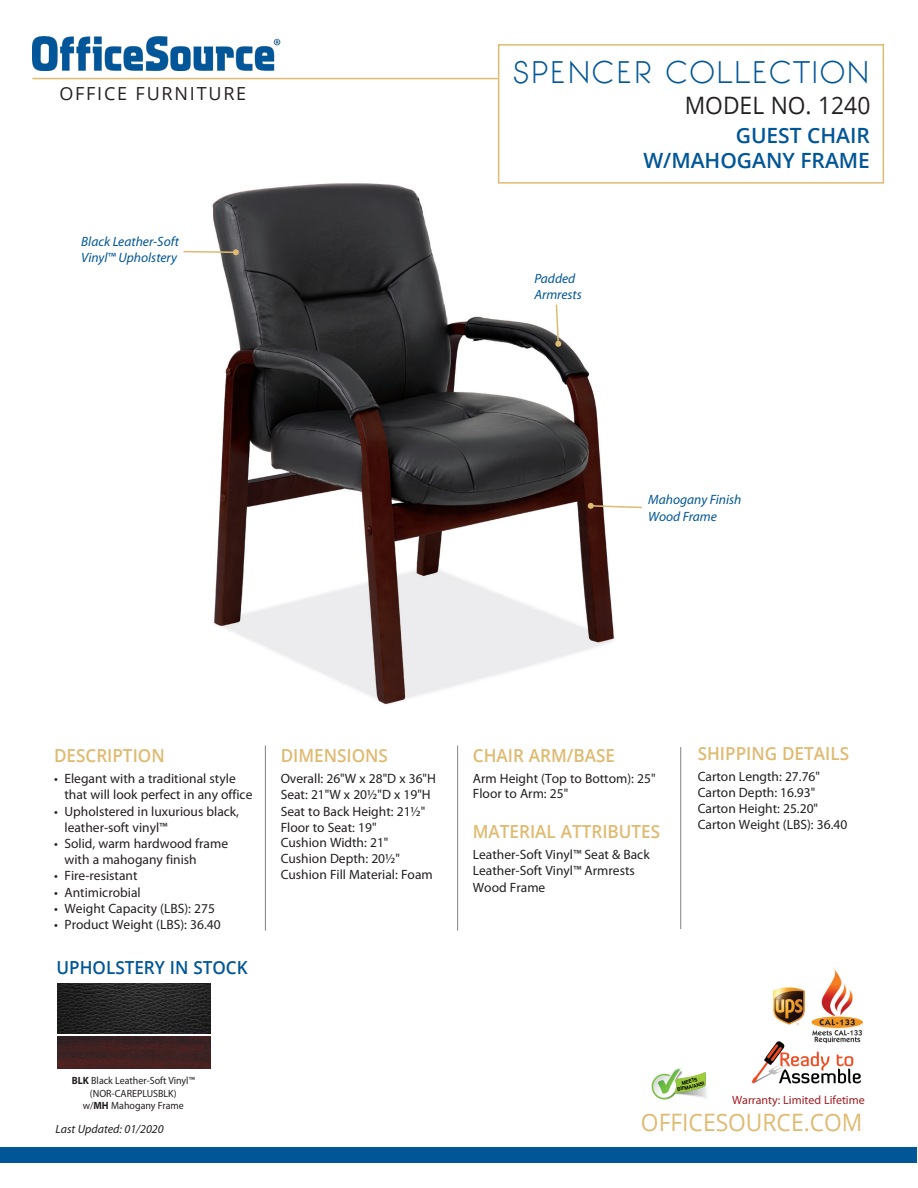
<style>
.page{position:relative;width:918px;height:1188px;background:#fff}
.page>*{position:absolute;margin:0;border:0;box-sizing:border-box;transform-origin:0 0}
.t1{font:300 30px "Bonveno CF";color:#005697}
.Small_bd_copy_bold{font:24px "Open Sans";color:#dfba71;scale:.95 1}
.Small_bd_copy_bold-2{font:24px "Open Sans";color:#231f20;scale:.95 1}
.t2{font:600 21px "Open Sans";color:#005697}
.t3{font:600 18px "Open Sans";color:#dfba71;scale:.95 1}
.t4{font:600 18px "Open Sans";color:#005697;scale:.95 1}
.t5{font:18px "Open Sans";letter-spacing:.1em;color:#231f20}
.Small_body_copy__8pt{font:13.5px/16.2px "Myriad Pro";color:#231f20}
.t6{font:italic 13.5px/16.2px "Myriad Pro";color:#005697}
.t7{font:12px "Myriad Pro";color:#a11d22}
.t8{font:italic 12px "Myriad Pro";color:#231f20}
.Small_body_copy__8pt-2{font:10.5px "Myriad Pro";color:#231f20;scale:.95 1}
.s1{font-style:normal}
.s2{font-weight:700}
</style>
<div class="page">
<img style="left:212px;top:172px;width:403px;height:533px">
<div style="left:1px;top:1147px;width:916px;height:16px;background:#005697"></div>
<img style="left:32px;top:36px;width:248px;height:35px">
<hr style="left:32px;top:78px;width:466px;height:1px;background:#dfba71">
<hr style="left:265px;top:746px;width:1px;height:185px;background:#808285">
<hr style="left:457px;top:746px;width:1px;height:185px;background:#808285">
<img style="left:751px;top:1041px;width:110px;height:43px">
<hr style="left:680px;top:747px;width:1px;height:182px;background:#808285">
<div style="left:498px;top:44px;width:386px;height:140px;border:2px solid #dfba71"></div>
<img style="left:773px;top:987px;width:32px;height:38px">
<img style="left:58px;top:983px;width:152px;height:51px">
<img style="left:58px;top:1037px;width:152px;height:31px">
<img style="left:811px;top:968px;width:51px;height:76px">
<svg style="left:587px;top:503px;width:56px;height:6px"></svg>
<svg style="left:555px;top:303px;width:7px;height:44px"></svg>
<svg style="left:183px;top:249px;width:56px;height:7px"></svg>
<svg style="left:653px;top:1068px;width:54px;height:32px"></svg>
<p class="t5" style="left:59px;top:81px;width:188px">OFFICE FURNITURE</p>
<p class="t6" style="left:81px;top:233px;width:99px">Black Leather-Soft<br>Vinyl<span class="s1">™</span> Upholstery</p>
<p class="t1" style="left:512px;top:52px;width:360px">SPENCER COLLECTION</p>
<p class="Small_bd_copy_bold-2" style="left:685px;top:89px;width:197px">MODEL NO. 1240</p>
<p class="t6" style="left:534px;top:270px;width:42px">Padded</p>
<p class="t6" style="left:534px;top:286px;width:49px">Armrests</p>
<p class="t2" style="left:736px;top:121px;width:136px">GUEST CHAIR</p>
<p class="t2" style="left:643px;top:146px;width:228px">W/MAHOGANY FRAME</p>
<p class="t6" style="left:648px;top:491px;width:95px">Mahogany Finish<br>Wood Frame</p>
<p class="t3" style="left:54px;top:743px;width:118px">DESCRIPTION</p>
<p class="Small_body_copy__8pt" style="left:64px;top:770px;width:189px;text-indent:-10px">• Elegant with a traditional style that will look perfect in any office</p>
<p class="Small_body_copy__8pt" style="left:64px;top:803px;width:176px;text-indent:-10px">• Upholstered in luxurious black, leather-soft vinyl™</p>
<p class="Small_body_copy__8pt" style="left:64px;top:835px;width:165px;text-indent:-10px">• Solid, warm hardwood frame with a mahogany finish</p>
<p class="Small_body_copy__8pt" style="left:54px;top:868px;width:85px">• Fire-resistant</p>
<p class="Small_body_copy__8pt" style="left:54px;top:884px;width:88px">• Antimicrobial</p>
<p class="Small_body_copy__8pt" style="left:54px;top:900px;width:162px">• Weight Capacity (LBS): 275</p>
<p class="Small_body_copy__8pt" style="left:54px;top:916px;width:168px">• Product Weight (LBS): 36.40</p>
<p class="t4" style="left:57px;top:955px;width:203px">UPHOLSTERY IN STOCK</p>
<p class="t3" style="left:281px;top:743px;width:115px">DIMENSIONS</p>
<p class="Small_body_copy__8pt" style="left:281px;top:770px;width:157px">Overall: 26"W x 28"D x 36"H<br>Seat: 21"W x 201/2"D x 19"H</p>
<p class="Small_body_copy__8pt" style="left:281px;top:803px;width:146px">Seat to Back Height: 211/2"</p>
<p class="Small_body_copy__8pt" style="left:281px;top:819px;width:97px">Floor to Seat: 19"</p>
<p class="Small_body_copy__8pt" style="left:281px;top:834px;width:109px">Cushion Width: 21"</p>
<p class="Small_body_copy__8pt" style="left:281px;top:850px;width:121px">Cushion Depth: 201/2"</p>
<p class="Small_body_copy__8pt" style="left:281px;top:867px;width:154px">Cushion Fill Material: Foam</p>
<p class="t3" style="left:473px;top:743px;width:151px">CHAIR ARM/BASE</p>
<p class="Small_body_copy__8pt" style="left:473px;top:770px;width:184px">Arm Height (Top to Bottom): 25"</p>
<p class="Small_body_copy__8pt" style="left:473px;top:786px;width:97px">Floor to Arm: 25"</p>
<p class="t3" style="left:473px;top:819px;width:199px">MATERIAL ATTRIBUTES</p>
<p class="Small_body_copy__8pt" style="left:473px;top:846px;width:178px">Leather-Soft Vinyl™ Seat &amp; Back</p>
<p class="Small_body_copy__8pt" style="left:473px;top:862px;width:164px">Leather-Soft Vinyl™ Armrests</p>
<p class="Small_body_copy__8pt" style="left:473px;top:879px;width:74px">Wood Frame</p>
<p class="t3" style="left:698px;top:741px;width:161px">SHIPPING DETAILS</p>
<p class="Small_body_copy__8pt" style="left:698px;top:768px;width:124px">Carton Length: 27.76"</p>
<p class="Small_body_copy__8pt" style="left:698px;top:784px;width:119px">Carton Depth: 16.93"</p>
<p class="Small_body_copy__8pt" style="left:698px;top:800px;width:122px">Carton Height: 25.20"</p>
<p class="Small_body_copy__8pt" style="left:698px;top:817px;width:151px">Carton Weight (LBS): 36.40</p>
<p class="Small_body_copy__8pt-2" style="left:72px;top:1074px;width:131px"><span class="s2">BLK</span> Black Leather-Soft Vinyl™</p>
<p class="Small_body_copy__8pt-2" style="left:90px;top:1087px;width:93px">(NOR-CAREPLUSBLK)</p>
<p class="Small_body_copy__8pt-2" style="left:83px;top:1099px;width:108px">w/<span class="s2">MH</span> Mahogany Frame</p>
<p class="t8" style="left:56px;top:1121px;width:110px">Last Updated: 01/2020</p>
<p class="t7" style="left:732px;top:1092px;width:134px">Warranty: Limited Lifetime</p>
<p class="Small_bd_copy_bold" style="left:641px;top:1106px;width:235px">OFFICESOURCE.COM</p>
</div>
